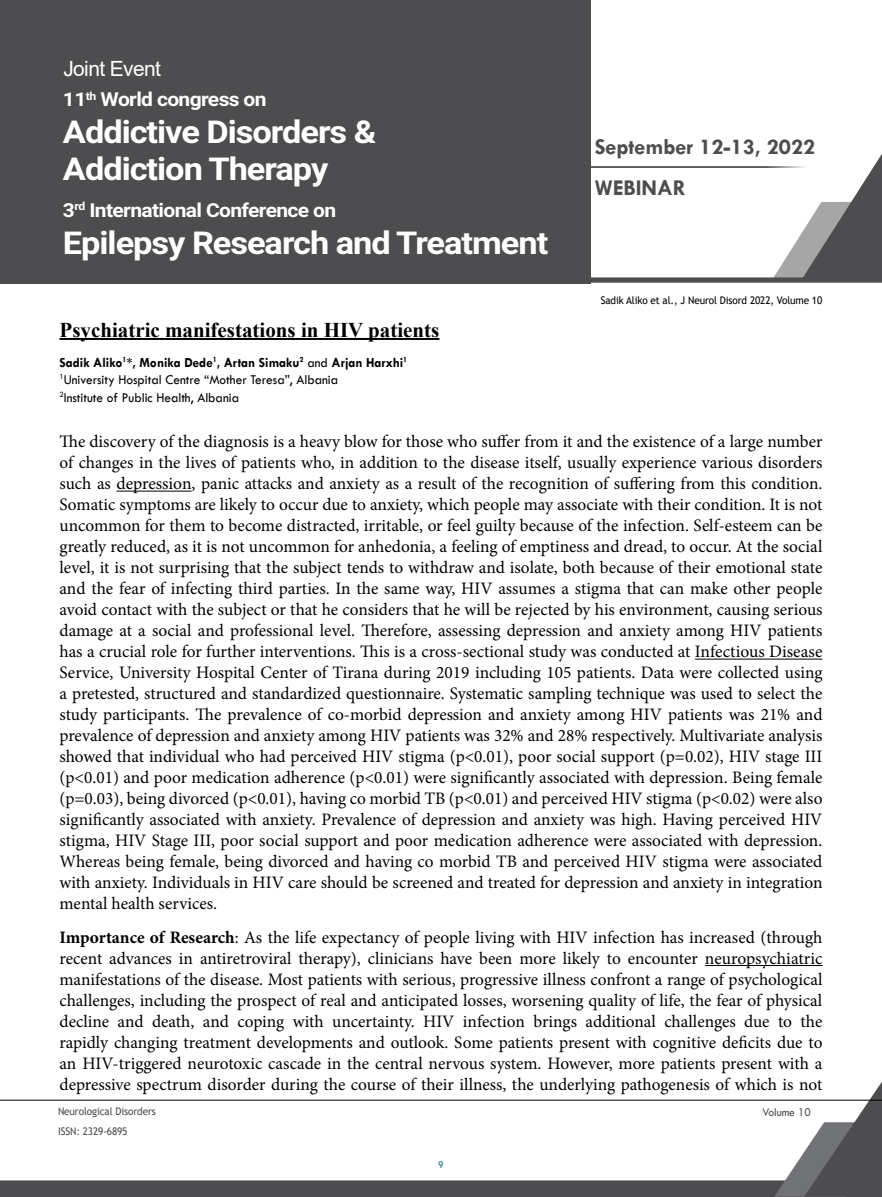
<style>
.page{position:relative;width:882px;height:1197px;background:#fff}
.page>*{position:absolute;margin:0;border:0;box-sizing:border-box;transform-origin:0 0}
.t1{font:700 31.5px/36.8px "Roboto";letter-spacing:-.03em;color:#fff;scale:1.09 1}
.t2{font:700 22.75px/41.1px "Tw Cen";color:#4d4d4f}
.t3{font:700 21px "Times New Roman";color:#000}
.t4{font:21px "Arial";letter-spacing:-.03em;color:#fff}
.t5{font:700 19.25px "Roboto";letter-spacing:-.03em;color:#fff;scale:1.09 1}
.t6{font:17.5px/21px "Minion Pro";color:#000;text-align:justify}
.t7{font:14px/17.5px "Tw Cen";color:#000;scale:.95 1}
.t8{font:12.25px "Tw Cen";letter-spacing:-.01em;color:#4d4d4f;scale:.95 1}
.t9{font:10.5px "Trebuchet MS";letter-spacing:-.01em;color:#000;scale:.95 1}
.t10{font:10.5px "Trebuchet MS";letter-spacing:-.01em;color:#4d4d4f;scale:.95 1}
.t11{font:10.5px "Tw Cen";color:#15697e;scale:.95 1}
.s1{font-weight:700}
</style>
<div class="page">
<svg style="left:0;top:1081px;width:882px;height:116px"></svg>
<hr style="left:0;top:1100px;width:882px;height:1px;background:#000">
<div style="left:0;top:0;width:590px;height:283px;background:#4d4d4f"></div>
<svg style="left:590px;top:153px;width:292px;height:130px"></svg>
<hr style="left:60px;top:338px;width:379px;height:2px;background:#000">
<hr style="left:117px;top:491px;width:75px;height:1px;background:#000">
<hr style="left:695px;top:659px;width:127px;height:1px;background:#000">
<hr style="left:705px;top:965px;width:117px;height:1px;background:#000">
<p class="t4" style="left:63px;top:54px;width:99px">Joint Event</p>
<p class="t5" style="left:63px;top:86px;width:188px">11<sup>th</sup> World congress on</p>
<h1 class="t1" style="left:63px;top:112px;width:289px">Addictive Disorders &amp;<br>Addiction Therapy</h1>
<p class="t5" style="left:63px;top:196px;width:252px">3<sup>rd</sup> International Conference on</p>
<h1 class="t1" style="left:63px;top:223px;width:447px">Epilepsy Research and Treatment</h1>
<h2 class="t2" style="left:595px;top:126px;width:222px">September 12-13, 2022<br>WEBINAR</h2>
<p class="t9" style="left:601px;top:293px;width:235px">Sadik Aliko et al., J Neurol Disord 2022, Volume 10</p>
<p class="t3" style="left:60px;top:314px;width:381px">Psychiatric manifestations in HIV patients</p>
<p class="t7" style="left:60px;top:353px;width:368px"><span class="s1">Sadik Aliko</span><sup>1</sup><span class="s1">*, Monika Dede</span><sup>1</sup><span class="s1">, Artan Simaku</span><sup>2</sup> and <span class="s1">Arjan Harxhi</span><sup>1<br></sup><sup>1</sup>University Hospital Centre “Mother Teresa”, Albania<br><sup>2</sup>Institute of Public Health, Albania</p>
<p class="t6" style="left:60px;top:431px;width:765px">The discovery of the diagnosis is a heavy blow for those who suffer from it and the existence of a large number of changes in the lives of patients who, in addition to the disease itself, usually experience various disorders such as depression, panic attacks and anxiety as a result of the recognition of suffering from this condition.<br>Somatic symptoms are likely to occur due to anxiety, which people may associate with their condition. It is not uncommon for them to become distracted, irritable, or feel guilty because of the infection. Self-esteem can be greatly reduced, as it is not uncommon for anhedonia, a feeling of emptiness and dread, to occur. At the social level, it is not surprising that the subject tends to withdraw and isolate, both because of their emotional state and the fear of infecting third parties. In the same way, HIV assumes a stigma that can make other people avoid contact with the subject or that he considers that he will be rejected by his environment, causing serious damage at a social and professional level. Therefore, assessing depression and anxiety among HIV patients has a crucial role for further interventions. This is a cross-sectional study was conducted at Infectious Disease Service, University Hospital Center of Tirana during 2019 including 105 patients. Data were collected using a pretested, structured and standardized questionnaire. Systematic sampling technique was used to select the study participants. The prevalence of co-morbid depression and anxiety among HIV patients was 21% and prevalence of depression and anxiety among HIV patients was 32% and 28% respectively. Multivariate analysis showed that individual who had perceived HIV stigma (p&lt;0.01), poor social support (p=0.02), HIV stage III (p&lt;0.01) and poor medication adherence (p&lt;0.01) were significantly associated with depression. Being female (p=0.03), being divorced (p&lt;0.01), having co morbid TB (p&lt;0.01) and perceived HIV stigma (p&lt;0.02) were also significantly associated with anxiety. Prevalence of depression and anxiety was high. Having perceived HIV stigma, HIV Stage III, poor social support and poor medication adherence were associated with depression.<br>Whereas being female, being divorced and having co morbid TB and perceived HIV stigma were associated with anxiety. Individuals in HIV care should be screened and treated for depression and anxiety in integration mental health services.</p>
<p class="t6" style="left:60px;top:927px;width:765px"><span class="s1">Importance of Research</span>: As the life expectancy of people living with HIV infection has increased (through recent advances in antiretroviral therapy), clinicians have been more likely to encounter neuropsychiatric manifestations of the disease. Most patients with serious, progressive illness confront a range of psychological challenges, including the prospect of real and anticipated losses, worsening quality of life, the fear of physical decline and death, and coping with uncertainty. HIV infection brings additional challenges due to the rapidly changing treatment developments and outlook. Some patients present with cognitive deficits due to an HIV-triggered neurotoxic cascade in the central nervous system. However, more patients present with a depressive spectrum disorder during the course of their illness, the underlying pathogenesis of which is not</p>
<p class="t10" style="left:58px;top:1105px;width:104px">Neurological Disorders</p>
<p class="t8" style="left:762px;top:1104px;width:53px">Volume 10</p>
<p class="t10" style="left:58px;top:1125px;width:75px">ISSN: 2329-6895</p>
<p class="t11" style="left:438px;top:1159px;width:7px">9</p>
</div>
